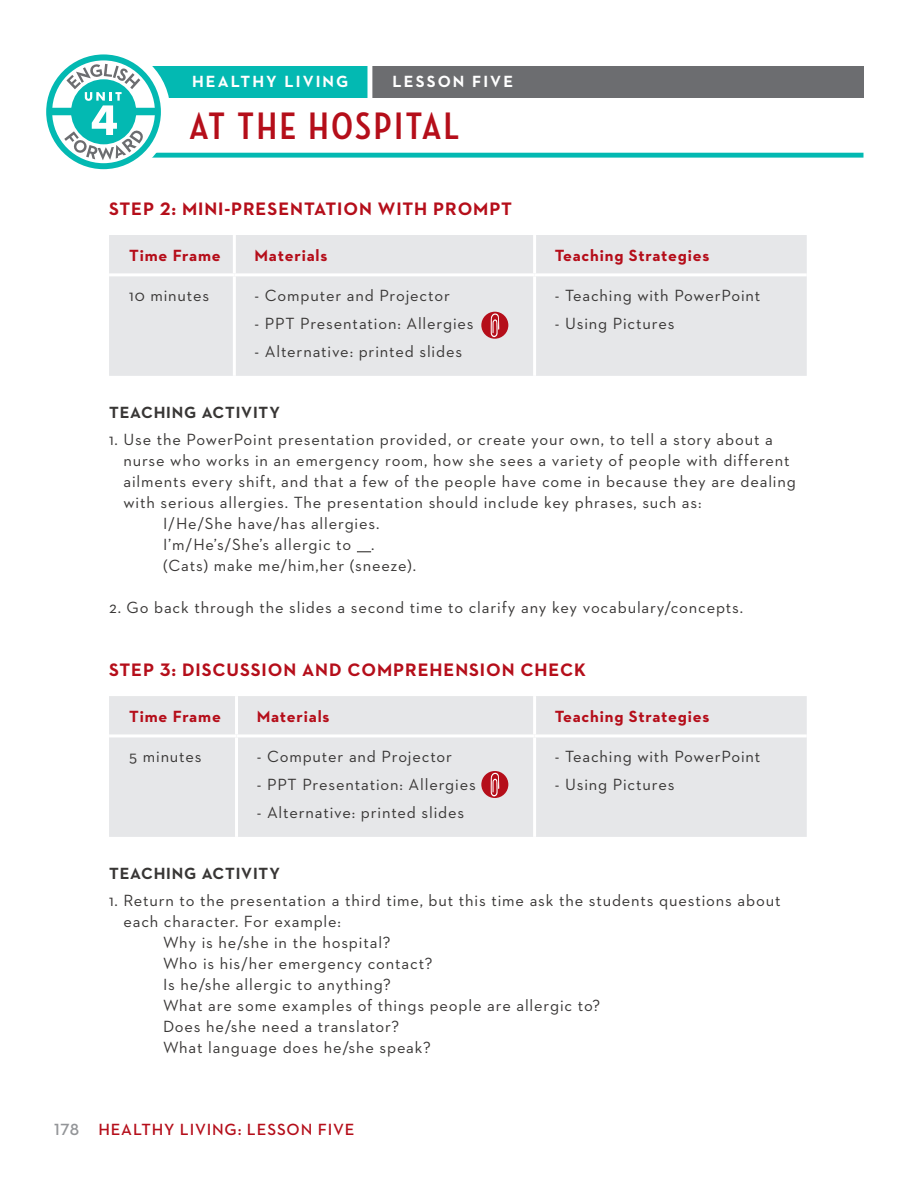
<style>
.page{position:relative;width:918px;height:1188px;background:#fff}
.page>*{position:absolute;margin:0;border:0;box-sizing:border-box;transform-origin:0 0}
.t1{font:700 39px "Neutraface Condensed";letter-spacing:.07em;color:#b50e1a}
.STEPS{font:700 18.3px "Neutraface 2 Text";letter-spacing:.05em;color:#b50e1a}
.BODY_COPY{font:16.5px/21px "Neutraface 2 Text";letter-spacing:.05em;color:#383635}
.t2{font:700 16.5px "Neutraface 2 Text";letter-spacing:.05em;color:#b50e1a}
.SUBHEAD_GRAY{font:700 16.5px "Neutraface 2 Text";letter-spacing:.05em;color:#383635}
.SUBHEAD_GRAY-2{font:600 16.5px "Neutraface 2 Text";letter-spacing:.05em;color:#b50e1a}
.t3{font:700 16.5px "Neutraface 2 Text";letter-spacing:.125em;color:#fff}
.s1{color:#939598}
</style>
<div class="page">
<div style="left:110px;top:66px;width:276px;height:31px;background:#03b9b2"></div>
<div style="left:369px;top:66px;width:495px;height:31px;background:#6c6d70"></div>
<div style="left:367px;top:59px;width:5px;height:42px;background:#fff"></div>
<div style="left:89px;top:153px;width:774px;height:5px;background:#03b9b2"></div>
<svg style="left:46px;top:54px;width:124px;height:116px"></svg>
<svg style="left:357px;top:551px;width:14px;height:1px"></svg>
<div style="left:109px;top:235px;width:698px;height:141px;background:#e6e7e9"></div>
<hr style="left:233px;top:235px;width:3px;height:38px;background:#fff">
<hr style="left:533px;top:235px;width:3px;height:38px;background:#fff">
<hr style="left:109px;top:273px;width:125px;height:3px;background:#fff">
<hr style="left:234px;top:273px;width:301px;height:3px;background:#fff">
<hr style="left:233px;top:276px;width:3px;height:100px;background:#fff">
<hr style="left:535px;top:273px;width:272px;height:3px;background:#fff">
<hr style="left:533px;top:276px;width:3px;height:100px;background:#fff">
<div style="left:109px;top:696px;width:698px;height:141px;background:#e6e7e9"></div>
<hr style="left:235px;top:696px;width:3px;height:38px;background:#fff">
<hr style="left:533px;top:696px;width:3px;height:38px;background:#fff">
<hr style="left:109px;top:734px;width:128px;height:3px;background:#fff">
<hr style="left:237px;top:734px;width:298px;height:3px;background:#fff">
<hr style="left:235px;top:737px;width:3px;height:100px;background:#fff">
<hr style="left:535px;top:734px;width:272px;height:3px;background:#fff">
<hr style="left:533px;top:737px;width:3px;height:100px;background:#fff">
<div style="left:481px;top:312px;width:27px;height:27px;background:#b50e1a;border-radius:50%"></div>
<svg style="left:491px;top:313px;width:8px;height:25px"></svg>
<div style="left:481px;top:771px;width:27px;height:27px;background:#b50e1a;border-radius:50%"></div>
<svg style="left:491px;top:772px;width:8px;height:25px"></svg>
<p class="t3" style="left:192px;top:71px;width:158px">HEALTHY LIVING</p>
<p class="t3" style="left:393px;top:71px;width:122px">LESSON FIVE</p>
<h1 class="t1" style="left:189px;top:104px;width:272px">AT THE HOSPITAL</h1>
<p class="STEPS" style="left:109px;top:197px;width:405px">STEP 2: MINI-PRESENTATION WITH PROMPT</p>
<p class="t2" style="left:129px;top:245px;width:93px">Time Frame</p>
<p class="t2" style="left:255px;top:245px;width:74px">Materials</p>
<p class="t2" style="left:555px;top:245px;width:156px">Teaching Strategies</p>
<p class="BODY_COPY" style="left:129px;top:285px;width:81px">10 minutes</p>
<p class="BODY_COPY" style="left:255px;top:285px;width:197px">- Computer and Projector</p>
<p class="BODY_COPY" style="left:255px;top:313px;width:221px">- PPT Presentation: Allergies</p>
<p class="BODY_COPY" style="left:255px;top:340px;width:209px">- Alternative: printed slides</p>
<p class="BODY_COPY" style="left:555px;top:285px;width:207px">- Teaching with PowerPoint</p>
<p class="BODY_COPY" style="left:555px;top:313px;width:121px">- Using Pictures</p>
<p class="SUBHEAD_GRAY" style="left:109px;top:401px;width:172px">TEACHING ACTIVITY</p>
<p class="BODY_COPY" style="left:123px;top:429px;width:674px;text-indent:-14px">1. Use the PowerPoint presentation provided, or create your own, to tell a story about a nurse who works in an emergency room, how she sees a variety of people with different ailments every shift, and that a few of the people have come in because they are dealing with serious allergies. The presentation should include key phrases, such as:</p>
<p class="BODY_COPY" style="left:163px;top:513px;width:218px">I/He/She have/has allergies.</p>
<p class="BODY_COPY" style="left:163px;top:534px;width:213px">I’m/He’s/She’s allergic to .</p>
<p class="BODY_COPY" style="left:163px;top:555px;width:254px">(Cats) make me/him,her (sneeze).</p>
<p class="BODY_COPY" style="left:109px;top:597px;width:636px">2. Go back through the slides a second time to clarify any key vocabulary/concepts.</p>
<p class="STEPS" style="left:109px;top:658px;width:479px">STEP 3: DISCUSSION AND COMPREHENSION CHECK</p>
<p class="t2" style="left:129px;top:706px;width:93px">Time Frame</p>
<p class="t2" style="left:257px;top:706px;width:74px">Materials</p>
<p class="t2" style="left:555px;top:706px;width:156px">Teaching Strategies</p>
<p class="BODY_COPY" style="left:129px;top:746px;width:74px">5 minutes</p>
<p class="BODY_COPY" style="left:257px;top:746px;width:197px">- Computer and Projector</p>
<p class="BODY_COPY" style="left:257px;top:774px;width:221px">- PPT Presentation: Allergies</p>
<p class="BODY_COPY" style="left:257px;top:802px;width:209px">- Alternative: printed slides</p>
<p class="BODY_COPY" style="left:555px;top:746px;width:207px">- Teaching with PowerPoint</p>
<p class="BODY_COPY" style="left:555px;top:774px;width:121px">- Using Pictures</p>
<p class="SUBHEAD_GRAY" style="left:109px;top:862px;width:172px">TEACHING ACTIVITY</p>
<p class="BODY_COPY" style="left:123px;top:890px;width:659px;text-indent:-14px">1. Return to the presentation a third time, but this time ask the students questions about each character. For example:</p>
<p class="BODY_COPY" style="left:163px;top:932px;width:229px">Why is he/she in the hospital?</p>
<p class="BODY_COPY" style="left:163px;top:953px;width:271px">Who is his/her emergency contact?</p>
<p class="BODY_COPY" style="left:163px;top:974px;width:229px">Is he/she allergic to anything?</p>
<p class="BODY_COPY" style="left:163px;top:995px;width:439px">What are some examples of things people are allergic to?</p>
<p class="BODY_COPY" style="left:163px;top:1016px;width:238px">Does he/she need a translator?</p>
<p class="BODY_COPY" style="left:163px;top:1037px;width:269px">What language does he/she speak?</p>
<p class="SUBHEAD_GRAY-2" style="left:54px;top:1118px;width:302px"><span class="s1">178</span> HEALTHY LIVING: LESSON FIVE</p>
</div>
